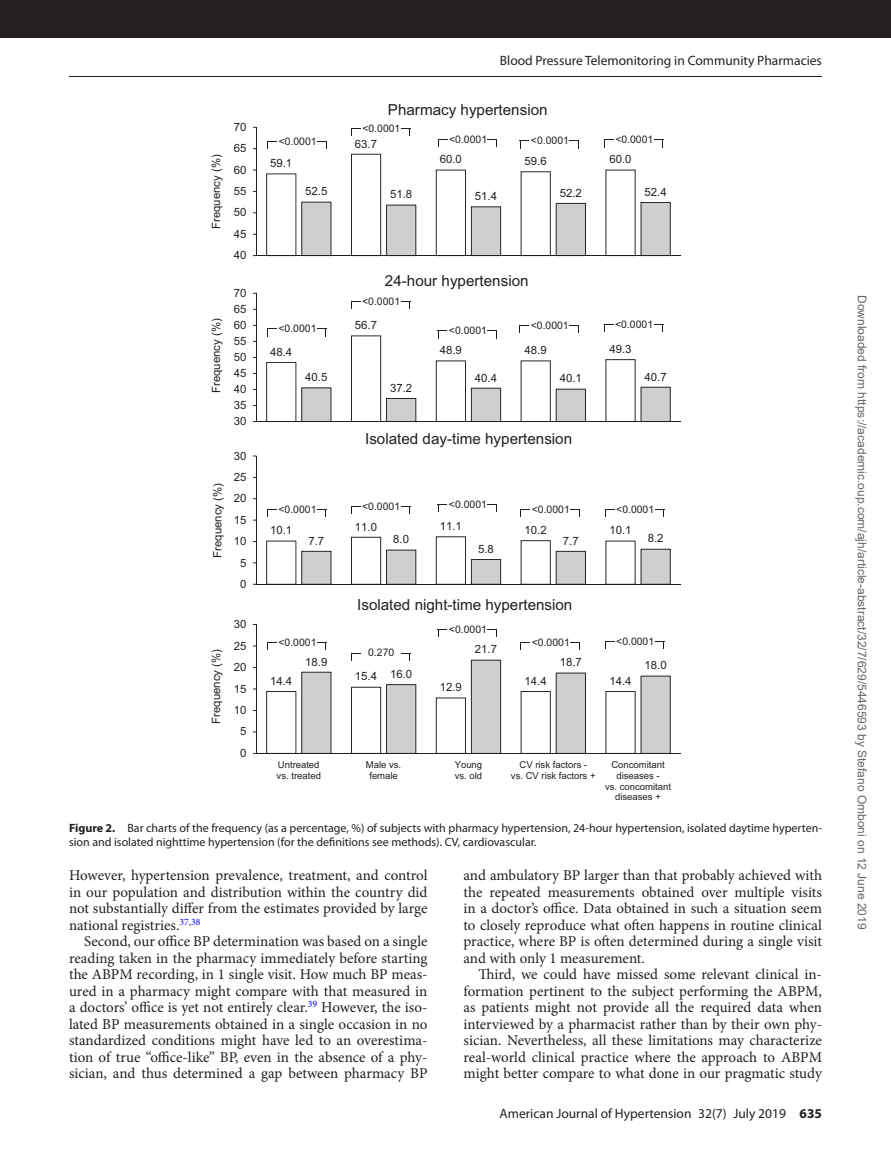
<style>
.page{position:relative;width:891px;height:1175px;background:#fff}
.page>*{position:absolute;margin:0;border:0;box-sizing:border-box;transform-origin:0 0}
.t1{font:15.15px "Arial";color:#231f20}
.t2{font:15px/16.5px "Minion Pro";color:#231f20;text-align:justify}
.t3{font:13.5px "Myriad Pro";color:#231f20}
.t4{font:12px/13.5px "Myriad Pro";color:#231f20}
.t5{font:12px "Arial";color:#666}
.t6{font:11.4px "Arial";color:#231f20}
.t7{font:10.35px "Arial";color:#231f20}
.t8{font:9.45px/10.9px "Arial";color:#231f20;text-align:center}
.s1{font-weight:700}
</style>
<div class="page">
<hr style="left:69px;top:76px;width:753px;height:1px;background:#231f20">
<div style="left:0;top:0;width:891px;height:38px;background:#231f20"></div>
<hr style="left:256px;top:127px;width:1px;height:128px;background:#231f20">
<hr style="left:256px;top:255px;width:424px;height:1px;background:#231f20">
<hr style="left:256px;top:293px;width:1px;height:128px;background:#231f20">
<hr style="left:256px;top:421px;width:424px;height:1px;background:#231f20">
<svg style="left:266px;top:536px;width:405px;height:47px"></svg>
<hr style="left:256px;top:456px;width:1px;height:128px;background:#231f20">
<hr style="left:256px;top:583px;width:424px;height:1px;background:#231f20">
<hr style="left:256px;top:624px;width:1px;height:129px;background:#231f20">
<hr style="left:256px;top:753px;width:424px;height:1px;background:#231f20">
<svg style="left:266px;top:128px;width:405px;height:127px"></svg>
<svg style="left:401px;top:301px;width:9px;height:8px"></svg>
<svg style="left:351px;top:301px;width:9px;height:8px"></svg>
<svg style="left:266px;top:324px;width:405px;height:97px"></svg>
<svg style="left:317px;top:509px;width:9px;height:8px"></svg>
<svg style="left:267px;top:509px;width:10px;height:8px"></svg>
<svg style="left:401px;top:506px;width:9px;height:8px"></svg>
<svg style="left:351px;top:506px;width:9px;height:8px"></svg>
<svg style="left:488px;top:504px;width:9px;height:8px"></svg>
<svg style="left:438px;top:504px;width:9px;height:8px"></svg>
<svg style="left:570px;top:509px;width:10px;height:7px"></svg>
<svg style="left:520px;top:509px;width:10px;height:7px"></svg>
<svg style="left:655px;top:509px;width:9px;height:7px"></svg>
<svg style="left:605px;top:509px;width:9px;height:7px"></svg>
<svg style="left:266px;top:629px;width:405px;height:124px"></svg>
<p class="t3" style="left:500px;top:52px;width:324px">Blood Pressure Telemonitoring in Community Pharmacies</p>
<p class="t6" style="left:208px;top:229px;width:76px;rotate:-90deg">Frequency (%)</p>
<p class="t6" style="left:234px;top:119px;width:14px">70</p>
<p class="t6" style="left:234px;top:140px;width:14px">65</p>
<p class="t6" style="left:234px;top:162px;width:14px">60</p>
<p class="t6" style="left:234px;top:183px;width:14px">55</p>
<p class="t6" style="left:234px;top:204px;width:14px">50</p>
<p class="t6" style="left:234px;top:226px;width:14px">45</p>
<p class="t6" style="left:234px;top:247px;width:14px">40</p>
<p class="t6" style="left:208px;top:393px;width:76px;rotate:-90deg">Frequency (%)</p>
<p class="t6" style="left:234px;top:285px;width:14px">70</p>
<p class="t6" style="left:234px;top:301px;width:14px">65</p>
<p class="t6" style="left:234px;top:317px;width:14px">60</p>
<p class="t6" style="left:234px;top:333px;width:14px">55</p>
<p class="t6" style="left:234px;top:349px;width:14px">50</p>
<p class="t6" style="left:234px;top:365px;width:14px">45</p>
<p class="t6" style="left:234px;top:381px;width:14px">40</p>
<p class="t6" style="left:234px;top:397px;width:14px">35</p>
<p class="t6" style="left:234px;top:413px;width:14px">30</p>
<p class="t6" style="left:210px;top:558px;width:76px;rotate:-90deg">Frequency (%)</p>
<p class="t6" style="left:234px;top:448px;width:14px">30</p>
<p class="t6" style="left:234px;top:469px;width:14px">25</p>
<p class="t6" style="left:234px;top:490px;width:14px">20</p>
<p class="t6" style="left:234px;top:512px;width:14px">15</p>
<p class="t6" style="left:234px;top:533px;width:14px">10</p>
<p class="t6" style="left:240px;top:554px;width:8px">5</p>
<p class="t6" style="left:240px;top:576px;width:8px">0</p>
<p class="t6" style="left:208px;top:723px;width:76px;rotate:-90deg">Frequency (%)</p>
<p class="t6" style="left:234px;top:616px;width:14px">30</p>
<p class="t6" style="left:234px;top:637px;width:14px">25</p>
<p class="t6" style="left:234px;top:659px;width:14px">20</p>
<p class="t6" style="left:234px;top:680px;width:14px">15</p>
<p class="t6" style="left:234px;top:702px;width:14px">10</p>
<p class="t6" style="left:240px;top:723px;width:8px">5</p>
<p class="t6" style="left:240px;top:745px;width:8px">0</p>
<p class="t1" style="left:388px;top:100px;width:161px">Pharmacy hypertension</p>
<p class="t7" style="left:279px;top:134px;width:39px">&lt;0.0001</p>
<p class="t6" style="left:270px;top:155px;width:24px">59.1</p>
<p class="t7" style="left:362px;top:121px;width:39px">&lt;0.0001</p>
<p class="t6" style="left:355px;top:136px;width:24px">63.7</p>
<p class="t7" style="left:449px;top:132px;width:39px">&lt;0.0001</p>
<p class="t7" style="left:531px;top:133px;width:39px">&lt;0.0001</p>
<p class="t7" style="left:615px;top:132px;width:39px">&lt;0.0001</p>
<p class="t6" style="left:440px;top:151px;width:24px">60.0</p>
<p class="t6" style="left:525px;top:153px;width:24px">59.6</p>
<p class="t6" style="left:609px;top:151px;width:24px">60.0</p>
<p class="t6" style="left:305px;top:183px;width:24px">52.5</p>
<p class="t6" style="left:390px;top:186px;width:24px">51.8</p>
<p class="t6" style="left:475px;top:188px;width:24px">51.4</p>
<p class="t6" style="left:560px;top:185px;width:24px">52.2</p>
<p class="t6" style="left:644px;top:184px;width:24px">52.4</p>
<p class="t1" style="left:385px;top:270px;width:145px">24-hour hypertension</p>
<p class="t7" style="left:362px;top:294px;width:39px">&lt;0.0001</p>
<p class="t7" style="left:278px;top:321px;width:39px">&lt;0.0001</p>
<p class="t6" style="left:355px;top:317px;width:24px">56.7</p>
<p class="t7" style="left:449px;top:323px;width:39px">&lt;0.0001</p>
<p class="t7" style="left:531px;top:318px;width:39px">&lt;0.0001</p>
<p class="t7" style="left:615px;top:317px;width:39px">&lt;0.0001</p>
<p class="t6" style="left:270px;top:344px;width:24px">48.4</p>
<p class="t6" style="left:440px;top:342px;width:24px">48.9</p>
<p class="t6" style="left:525px;top:342px;width:24px">48.9</p>
<p class="t6" style="left:609px;top:341px;width:24px">49.3</p>
<p class="t6" style="left:305px;top:369px;width:24px">40.5</p>
<p class="t6" style="left:390px;top:380px;width:24px">37.2</p>
<p class="t6" style="left:475px;top:369px;width:24px">40.4</p>
<p class="t6" style="left:560px;top:370px;width:24px">40.1</p>
<p class="t6" style="left:644px;top:368px;width:24px">40.7</p>
<p class="t1" style="left:365px;top:428px;width:209px">Isolated day-time hypertension</p>
<p class="t7" style="left:278px;top:502px;width:39px">&lt;0.0001</p>
<p class="t7" style="left:362px;top:499px;width:39px">&lt;0.0001</p>
<p class="t7" style="left:449px;top:497px;width:39px">&lt;0.0001</p>
<p class="t7" style="left:532px;top:501px;width:39px">&lt;0.0001</p>
<p class="t7" style="left:616px;top:502px;width:39px">&lt;0.0001</p>
<p class="t6" style="left:270px;top:522px;width:24px">10.1</p>
<p class="t6" style="left:355px;top:518px;width:24px">11.0</p>
<p class="t6" style="left:440px;top:518px;width:24px">11.1</p>
<p class="t6" style="left:525px;top:522px;width:24px">10.2</p>
<p class="t6" style="left:609px;top:522px;width:24px">10.1</p>
<p class="t6" style="left:308px;top:532px;width:17px">7.7</p>
<p class="t6" style="left:393px;top:531px;width:17px">8.0</p>
<p class="t6" style="left:478px;top:541px;width:17px">5.8</p>
<p class="t6" style="left:563px;top:532px;width:17px">7.7</p>
<p class="t6" style="left:648px;top:530px;width:17px">8.2</p>
<p class="t1" style="left:357px;top:594px;width:217px">Isolated night-time hypertension</p>
<p class="t7" style="left:449px;top:622px;width:39px">&lt;0.0001</p>
<p class="t7" style="left:278px;top:635px;width:39px">&lt;0.0001</p>
<p class="t6" style="left:270px;top:673px;width:24px">14.4</p>
<p class="t6" style="left:305px;top:653px;width:24px">18.9</p>
<p class="t7" style="left:368px;top:645px;width:28px">0.270</p>
<p class="t6" style="left:355px;top:668px;width:24px">15.4</p>
<p class="t6" style="left:390px;top:666px;width:24px">16.0</p>
<p class="t6" style="left:440px;top:679px;width:24px">12.9</p>
<p class="t6" style="left:475px;top:641px;width:24px">21.7</p>
<p class="t7" style="left:532px;top:635px;width:39px">&lt;0.0001</p>
<p class="t7" style="left:616px;top:634px;width:39px">&lt;0.0001</p>
<p class="t6" style="left:560px;top:654px;width:24px">18.7</p>
<p class="t6" style="left:644px;top:657px;width:24px">18.0</p>
<p class="t6" style="left:525px;top:673px;width:24px">14.4</p>
<p class="t6" style="left:609px;top:673px;width:24px">14.4</p>
<p class="t8" style="left:277px;top:758px;width:46px;text-align:left">Untreated vs. treated</p>
<p class="t8" style="left:366px;top:758px;width:37px">Male vs. female</p>
<p class="t8" style="left:455px;top:758px;width:29px;text-align:left">Young vs. old</p>
<p class="t8" style="left:511px;top:758px;width:86px">CV risk factors -<br>vs. CV risk factors +</p>
<p class="t8" style="left:605px;top:758px;width:68px">Concomitant diseases -<br>vs. concomitant diseases +</p>
<p class="t4" style="left:69px;top:821px;width:754px"><span class="s1">Figure 2.</span> Bar charts of the frequency (as a percentage, %) of subjects with pharmacy hypertension, 24-hour hypertension, isolated daytime hyperten&shy;sion and isolated nighttime hypertension (for the definitions see methods). CV, cardiovascular.</p>
<p class="t2" style="left:69px;top:867px;width:360px">However, hypertension prevalence, treatment, and control in our population and distribution within the country did not substantially differ from the estimates provided by large national registries.<sup>37</sup><sup>,</sup><sup>38</sup></p>
<p class="t2" style="left:69px;top:933px;width:360px;text-indent:15px">Second, our office BP determination was based on a single reading taken in the pharmacy immediately before starting the ABPM recording, in 1 single visit. How much BP meas&shy;ured in a pharmacy might compare with that measured in a doctors’ office is yet not entirely clear.<sup>39</sup> However, the iso&shy;lated BP measurements obtained in a single occasion in no standardized conditions might have led to an overestima&shy;tion of true “office-like” BP, even in the absence of a phy&shy;sician, and thus determined a gap between pharmacy BP</p>
<p class="t2" style="left:463px;top:867px;width:360px">and ambulatory BP larger than that probably achieved with the repeated measurements obtained over multiple visits in a doctor’s office. Data obtained in such a situation seem to closely reproduce what often happens in routine clinical practice, where BP is often determined during a single visit and with only 1 measurement.</p>
<p class="t2" style="left:463px;top:966px;width:360px;text-indent:15px">Third, we could have missed some relevant clinical in&shy;formation pertinent to the subject performing the ABPM, as patients might not provide all the required data when interviewed by a pharmacist rather than by their own phy&shy;sician. Nevertheless, all these limitations may characterize real-world clinical practice where the approach to ABPM might better compare to what done in our pragmatic study</p>
<p class="t3" style="left:500px;top:1105px;width:324px">American Journal of Hypertension 32(7) July 2019 <span class="s1">635</span></p>
<p class="t5" style="left:866px;top:295px;width:635px;rotate:90deg">Downloaded from https://academic.oup.com/ajh/article-abstract/32/7/629/5446593 by Stefano Omboni on 12 June 2019</p>
</div>
